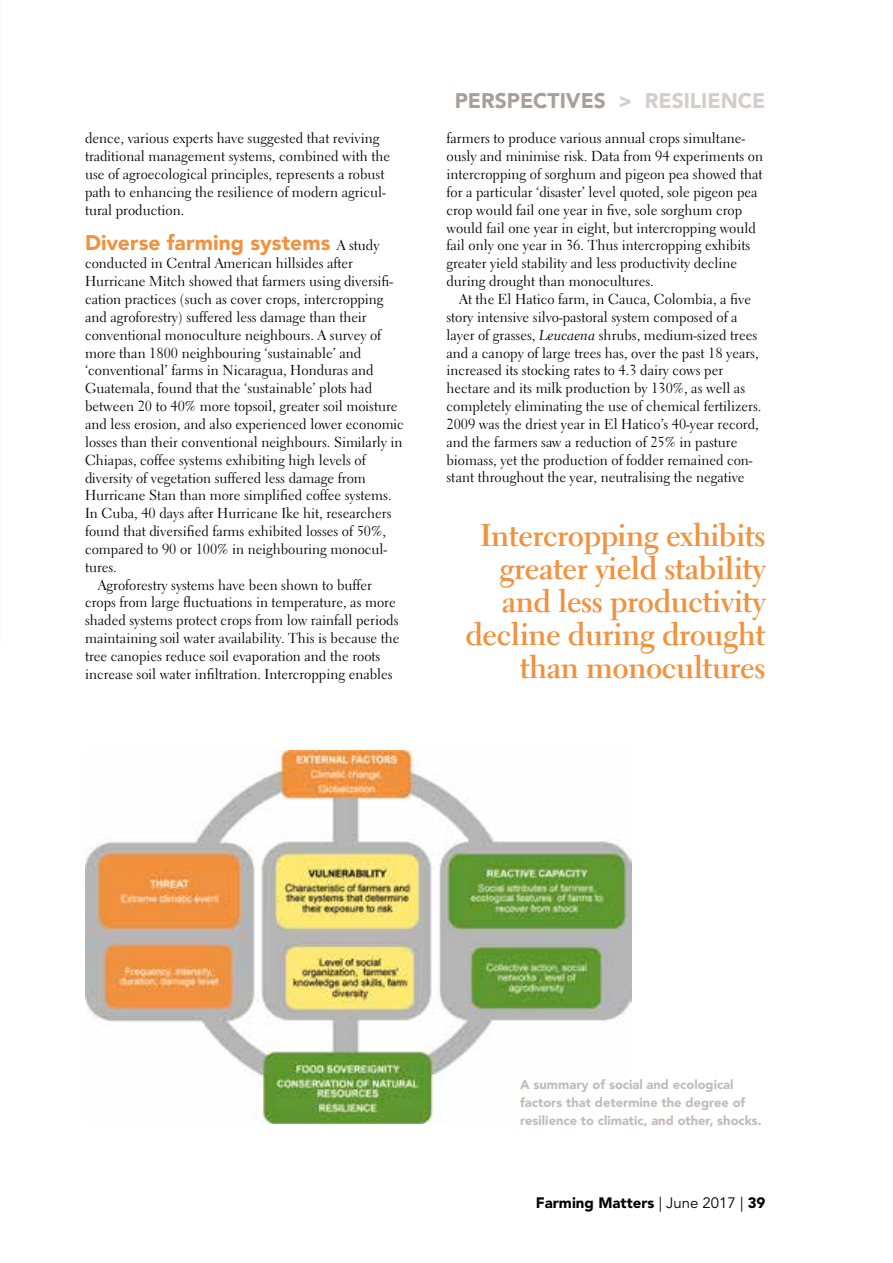
<style>
.page{position:relative;width:893px;height:1263px;background:#fff}
.page>*{position:absolute;margin:0;border:0;box-sizing:border-box;transform-origin:0 0}
.t1{font:700 31.5px/33px "Electra LT Std";letter-spacing:-.015em;color:#f2913e;text-align:right}
.t2{font:900 21px "Avenir LT Std";letter-spacing:.005em;color:#f2913e}
.t3{font:900 21px "Avenir LT Std";color:#a99f98}
.t4{font:900 15px "Avenir LT Std";color:#000}
.t5{font:14.4px/17.9px "Electra LT Std";color:#000}
.t6{font:900 12.9px/17.9px "Avenir LT Std";color:#c3bbb6}
.s1{font-family:"Electra LT Std";font-weight:400;font-size:14.4px;color:#000}
.s2{color:#d4cdca}
.s3{font-family:"Electra LT Std Cursive"}
.s4{font-weight:400}
</style>
<div class="page">
<img style="left:85px;top:750px;width:547px;height:373px">
<p class="t5" style="left:85px;top:129px;width:307px">dence, various experts have suggested that reviving traditional management systems, combined with the use of agroecological principles, represents a robust path to enhancing the resilience of modern agricul&shy;tural production.</p>
<h2 class="t2" style="left:85px;top:230px;width:296px">Diverse farming systems <span class="s1">A study</span></h2>
<p class="t5" style="left:85px;top:254px;width:269px">conducted in Central American hillsides after</p>
<p class="t5" style="left:85px;top:272px;width:310px">Hurricane Mitch showed that farmers using diversifi-</p>
<p class="t5" style="left:85px;top:290px;width:300px">cation practices (such as cover crops, intercropping</p>
<p class="t5" style="left:85px;top:308px;width:283px">and agroforestry) suffered less damage than their</p>
<p class="t5" style="left:85px;top:326px;width:298px">conventional monoculture neighbours. A survey of</p>
<p class="t5" style="left:85px;top:344px;width:278px">more than 1800 neighbouring ‘sustainable’ and</p>
<p class="t5" style="left:85px;top:362px;width:290px">‘conventional’ farms in Nicaragua, Honduras and</p>
<p class="t5" style="left:85px;top:379px;width:289px">Guatemala, found that the ‘sustainable’ plots had</p>
<p class="t5" style="left:85px;top:397px;width:314px">between 20 to 40% more topsoil, greater soil moisture</p>
<p class="t5" style="left:85px;top:415px;width:320px">and less erosion, and also experienced lower economic</p>
<p class="t5" style="left:85px;top:433px;width:319px">losses than their conventional neighbours. Similarly in</p>
<p class="t5" style="left:85px;top:451px;width:282px">Chiapas, coffee systems exhibiting high levels of</p>
<p class="t5" style="left:85px;top:469px;width:282px">diversity of vegetation suffered less damage from</p>
<p class="t5" style="left:85px;top:486px;width:308px">Hurricane Stan than more simplified coffee systems.</p>
<p class="t5" style="left:85px;top:504px;width:308px">In Cuba, 40 days after Hurricane Ike hit, researchers</p>
<p class="t5" style="left:85px;top:522px;width:302px">found that diversified farms exhibited losses of 50%,</p>
<p class="t5" style="left:85px;top:540px;width:304px">compared to 90 or 100% in neighbouring monocul-</p>
<p class="t5" style="left:85px;top:558px;width:33px">tures.</p>
<p class="t5" style="left:98px;top:576px;width:276px">Agroforestry systems have been shown to buffer</p>
<p class="t5" style="left:85px;top:594px;width:312px">crops from large fluctuations in temperature, as more</p>
<p class="t5" style="left:85px;top:611px;width:315px">shaded systems protect crops from low rainfall periods</p>
<p class="t5" style="left:85px;top:629px;width:316px">maintaining soil water availability. This is because the</p>
<p class="t5" style="left:85px;top:647px;width:297px">tree canopies reduce soil evaporation and the roots</p>
<p class="t5" style="left:85px;top:665px;width:309px">increase soil water infiltration. Intercropping enables</p>
<h2 class="t3" style="left:455px;top:88px;width:312px">PERSPECTIVES <span class="s2">&gt; RESILIENCE</span></h2>
<p class="t5" style="left:446px;top:129px;width:318px">farmers to produce various annual crops simultane&shy;ously and minimise risk. Data from 94 experiments on intercropping of sorghum and pigeon pea showed that for a particular ‘disaster’ level quoted, sole pigeon pea crop would fail one year in five, sole sorghum crop would fail one year in eight, but intercropping would fail only one year in 36. Thus intercropping exhibits greater yield stability and less productivity decline during drought than monocultures.</p>
<p class="t5" style="left:446px;top:290px;width:316px;text-indent:13px">At the El Hatico farm, in Cauca, Colombia, a five story intensive silvo-pastoral system composed of a layer of grasses, <span class="s3">Leucaena</span> shrubs, medium-sized trees and a canopy of large trees has, over the past 18 years, increased its stocking rates to 4.3 dairy cows per hectare and its milk production by 130%, as well as completely eliminating the use of chemical fertilizers.<br>2009 was the driest year in El Hatico’s 40-year record, and the farmers saw a reduction of 25% in pasture biomass, yet the production of fodder remained con&shy;stant throughout the year, neutralising the negative</p>
<h1 class="t1" style="left:466px;top:518px;width:301px">Intercropping exhibits greater yield stability and less productivity decline during drought than monocultures</h1>
<p class="t6" style="left:520px;top:1076px;width:243px">A summary of social and ecological factors that determine the degree of resilience to climatic, and other, shocks.</p>
<p class="t4" style="left:536px;top:1193px;width:231px">Farming Matters <span class="s4">| June 2017 |</span> 39</p>
</div>
